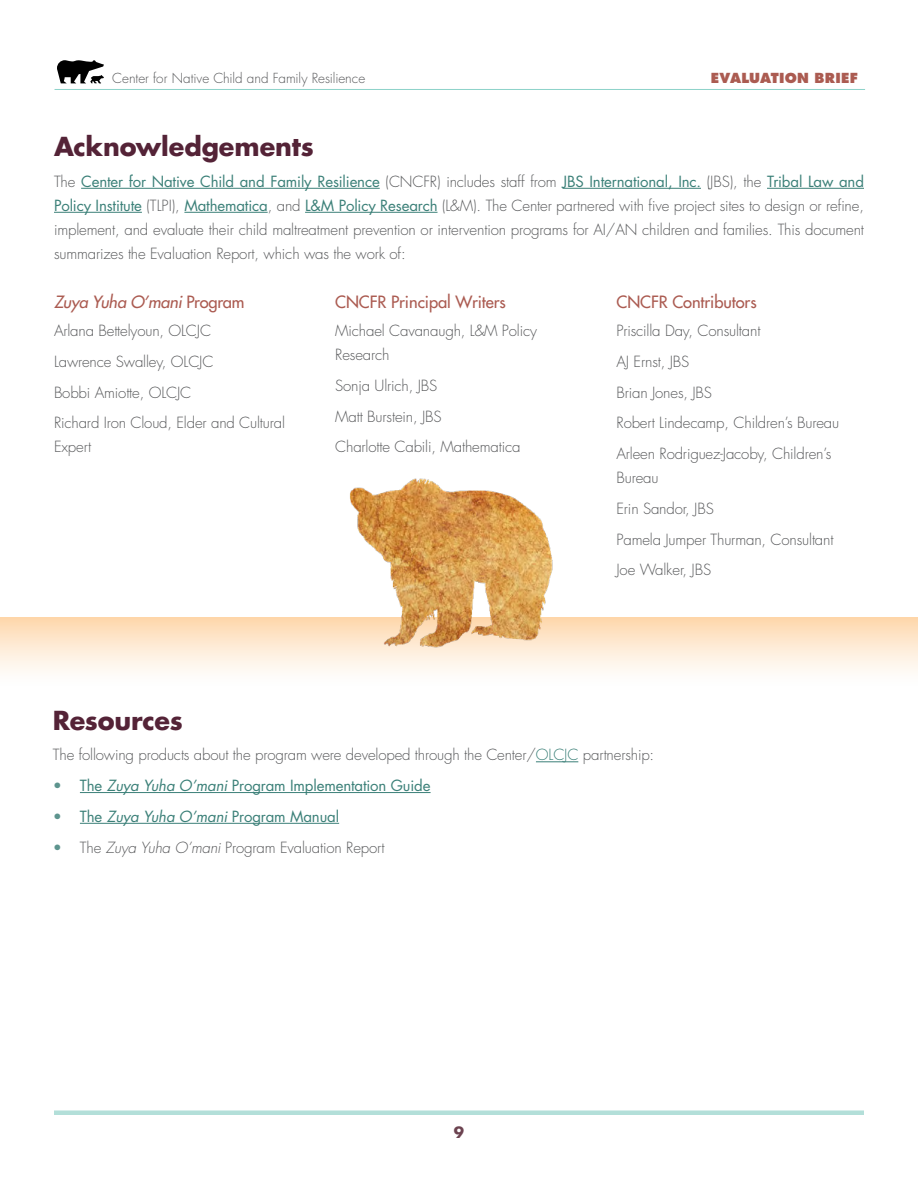
<style>
.page{position:relative;width:918px;height:1188px;background:#fff}
.page>*{position:absolute;margin:0;border:0;box-sizing:border-box;transform-origin:0 0}
.t1{font:700 25.5px "Futura Std";letter-spacing:-.005em;color:#542337}
.t2{font:500 16.5px "Futura Std";letter-spacing:-.005em;color:#ab5b51}
.t3{font:italic 500 16.5px "Futura Std";letter-spacing:-.015em;color:#ab5b51}
.body_10_16{font:300 15px/24px "Futura Std";letter-spacing:-.01em;color:#58595b}
.t4{font:15px "Futura Std";letter-spacing:-.01em;color:#3b8078}
.t5{font:700 15px "Futura Std";color:#6c4350}
.t6{font:300 13.5px "Futura Std";letter-spacing:-.005em;color:#58595b}
.t7{font:800 13.5px "Futura Std";letter-spacing:.015em;color:#ab5b51}
.s1{font-weight:400;color:#3b8078}
.s2{font-style:normal}
.s3{color:#3b8078}
.s4{font-weight:300;color:#5d948e}
.s5{font-style:italic}
.s6{color:#5d948e}
</style>
<div class="page">
<div style="left:54px;top:1110px;width:810px;height:5px;background:#b3dfd9"></div>
<svg style="left:57px;top:60px;width:47px;height:23px"></svg>
<hr style="left:55px;top:89px;width:810px;height:1px;background:#8dd2c9">
<div style="left:0;top:617px;width:918px;height:69px;background:linear-gradient(to bottom,#fed8ae,#feffff)"></div>
<img style="left:327px;top:478px;width:236px;height:181px">
<hr style="left:81px;top:188px;width:299px;height:1px;background:#3b8078">
<hr style="left:563px;top:188px;width:138px;height:1px;background:#3b8078">
<hr style="left:767px;top:188px;width:97px;height:1px;background:#3b8078">
<hr style="left:54px;top:212px;width:88px;height:1px;background:#3b8078">
<hr style="left:184px;top:212px;width:84px;height:1px;background:#3b8078">
<hr style="left:305px;top:212px;width:133px;height:1px;background:#3b8078">
<hr style="left:536px;top:761px;width:42px;height:1px;background:#3b8078">
<hr style="left:80px;top:792px;width:351px;height:1px;background:#3b8078">
<hr style="left:80px;top:823px;width:259px;height:1px;background:#3b8078">
<p class="t6" style="left:112px;top:70px;width:255px">Center for Native Child and Family Resilience</p>
<p class="t7" style="left:711px;top:70px;width:148px">EVALUATION BRIEF</p>
<h2 class="t1" style="left:54px;top:130px;width:261px">Acknowledgements</h2>
<p class="body_10_16" style="left:54px;top:170px;width:812px;text-align:justify">The <span class="s1">Center for Native Child and Family Resilience</span> (CNCFR) includes staff from <span class="s1">JBS International, Inc.</span> (JBS), the <span class="s1">Tribal Law and Policy Institute</span> (TLPI), <span class="s1">Mathematica</span>, and <span class="s1">L&amp;M Policy Research</span> (L&amp;M). The Center partnered with five project sites to design or refine, implement, and evaluate their child maltreatment prevention or intervention programs for AI/AN children and families. This document summarizes the Evaluation Report, which was the work of:</p>
<h3 class="t3" style="left:54px;top:291px;width:192px">Zuya Yuha O’mani <span class="s2">Program</span></h3>
<p class="body_10_16" style="left:54px;top:319px;width:159px">Arlana Bettelyoun, OLCJC</p>
<p class="body_10_16" style="left:54px;top:350px;width:161px">Lawrence Swalley, OLCJC</p>
<p class="body_10_16" style="left:54px;top:381px;width:139px">Bobbi Amiotte, OLCJC</p>
<p class="body_10_16" style="left:54px;top:411px;width:233px">Richard Iron Cloud, Elder and Cultural<br>Expert</p>
<h3 class="t2" style="left:335px;top:291px;width:172px">CNCFR Principal Writers</h3>
<p class="body_10_16" style="left:335px;top:319px;width:203px">Michael Cavanaugh, L&amp;M Policy<br>Research</p>
<p class="body_10_16" style="left:335px;top:374px;width:104px">Sonja Ulrich, JBS</p>
<p class="body_10_16" style="left:335px;top:405px;width:108px">Matt Burstein, JBS</p>
<p class="body_10_16" style="left:335px;top:435px;width:187px">Charlotte Cabili, Mathematica</p>
<h3 class="t2" style="left:616px;top:291px;width:142px">CNCFR Contributors</h3>
<p class="body_10_16" style="left:616px;top:319px;width:145px">Priscilla Day, Consultant</p>
<p class="body_10_16" style="left:616px;top:350px;width:74px">AJ Ernst, JBS</p>
<p class="body_10_16" style="left:616px;top:381px;width:97px">Brian Jones, JBS</p>
<p class="body_10_16" style="left:616px;top:411px;width:224px">Robert Lindecamp, Children’s Bureau</p>
<p class="body_10_16" style="left:616px;top:442px;width:216px">Arleen Rodriguez-Jacoby, Children’s<br>Bureau</p>
<p class="body_10_16" style="left:616px;top:497px;width:99px">Erin Sandor, JBS</p>
<p class="body_10_16" style="left:616px;top:528px;width:219px">Pamela Jumper Thurman, Consultant</p>
<p class="body_10_16" style="left:616px;top:558px;width:96px">Joe Walker, JBS</p>
<h2 class="t1" style="left:53px;top:703px;width:131px">Resources</h2>
<p class="body_10_16" style="left:53px;top:743px;width:603px">The following products about the program were developed through the Center/<span class="s3">OLCJC</span> partnership:</p>
<p class="t4" style="left:53px;top:776px;width:379px"><span class="s4">•</span> The <span class="s5">Zuya Yuha O’mani</span> Program Implementation Guide</p>
<p class="t4" style="left:53px;top:807px;width:288px"><span class="s4">•</span> The <span class="s5">Zuya Yuha O’mani</span> Program Manual</p>
<p class="body_10_16" style="left:53px;top:836px;width:333px"><span class="s6">•</span> The <span class="s5">Zuya Yuha O’mani</span> Program Evaluation Report</p>
<p class="t5" style="left:454px;top:1122px;width:12px">9</p>
</div>
